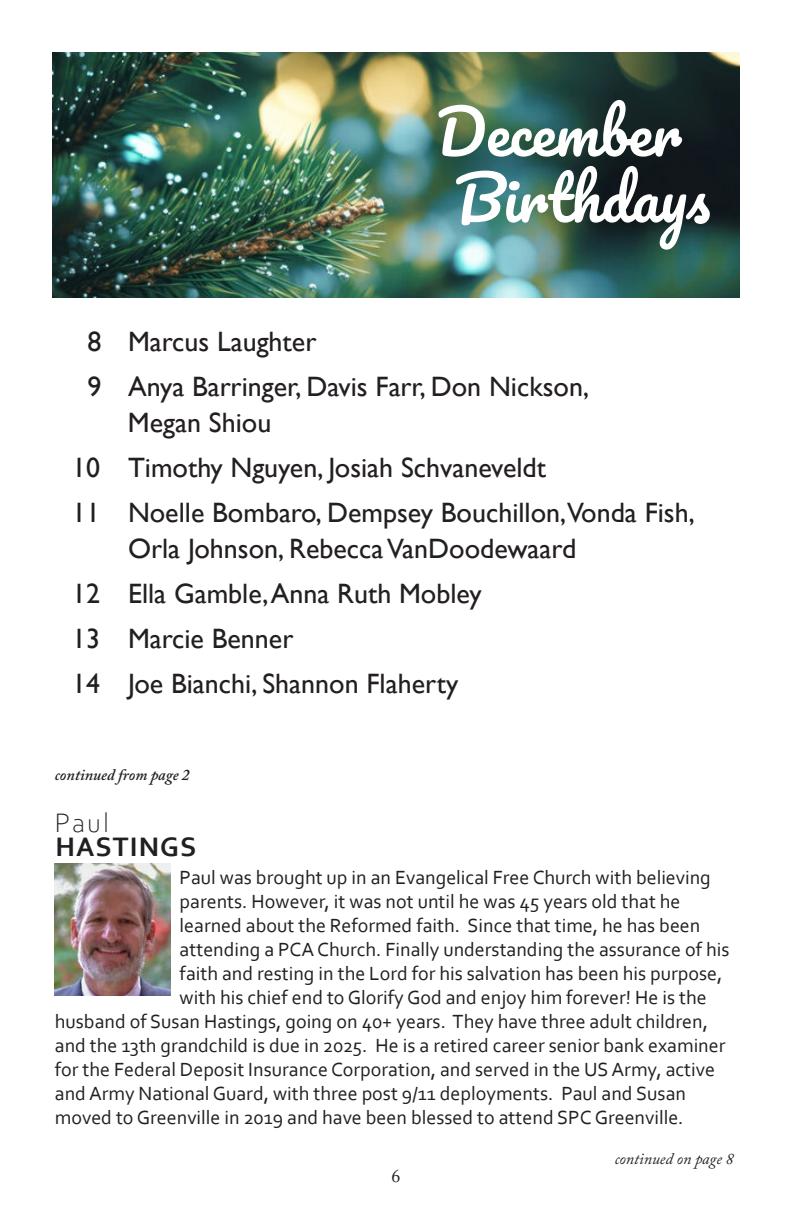
<style>
.page{position:relative;width:792px;height:1224px;background:#fff}
.page>*{position:absolute;margin:0;border:0;box-sizing:border-box;transform-origin:0 0}
.t1{font:60px "Pacifico";color:#fff}
.t2{font:28px/36px "Gill Sans";color:#231f20}
.t3{font:700 28px "Corbel";letter-spacing:.04em;color:#231f20}
.t4{font:300 28px "Corbel";color:#231f20}
.t5{font:20px "Corbel";color:#231f20}
.t6{font:18px "Adobe Caslon Pro";color:#231f20}
.t7{font:italic 600 16px "Adobe Caslon Pro";color:#231f20}
.t8{font:italic 16px "Adobe Caslon Pro";color:#231f20}
</style>
<div class="page">
<img style="left:53px;top:53px;width:686px;height:244px">
<img style="left:55px;top:864px;width:116px;height:132px">
<p class="t1" style="left:436px;top:101px;width:247px">December</p>
<p class="t1" style="left:455px;top:167px;width:257px">Birthdays</p>
<p class="t2" style="left:88px;top:324px;width:230px">8 Marcus Laughter</p>
<p class="t2" style="left:128px;top:369px;width:463px;text-indent:-40px">9 Anya Barringer, Davis Farr, Don Nickson,<br>Megan Shiou</p>
<p class="t2" style="left:72px;top:450px;width:476px">10 Timothy Nguyen, Josiah Schvaneveldt</p>
<p class="t2" style="left:128px;top:495px;width:568px;text-indent:-56px">11 Noelle Bombaro, Dempsey Bouchillon,Vonda Fish,<br>Orla Johnson, Rebecca VanDoodewaard</p>
<p class="t2" style="left:72px;top:576px;width:411px">12 Ella Gamble, Anna Ruth Mobley</p>
<p class="t2" style="left:72px;top:621px;width:223px">13 Marcie Benner</p>
<p class="t2" style="left:72px;top:666px;width:388px">14 Joe Bianchi, Shannon Flaherty</p>
<p class="t7" style="left:55px;top:765px;width:137px">continued from page 2</p>
<p class="t4" style="left:55px;top:805px;width:56px">Paul</p>
<p class="t3" style="left:55px;top:829px;width:142px">HASTINGS</p>
<p class="t5" style="left:180px;top:865px;width:533px">Paul was brought up in an Evangelical Free Church with believing</p>
<p class="t5" style="left:180px;top:889px;width:502px">parents. However, it was not until he was 45 years old that he</p>
<p class="t5" style="left:180px;top:913px;width:522px">learned about the Reformed faith. Since that time, he has been</p>
<p class="t5" style="left:180px;top:937px;width:551px">attending a PCA Church. Finally understanding the assurance of his</p>
<p class="t5" style="left:180px;top:961px;width:544px">faith and resting in the Lord for his salvation has been his purpose,</p>
<p class="t5" style="left:180px;top:985px;width:528px">with his chief end to Glorify God and enjoy him forever! He is the</p>
<p class="t5" style="left:55px;top:1009px;width:655px">husband of Susan Hastings, going on 40+ years. They have three adult children,</p>
<p class="t5" style="left:55px;top:1033px;width:672px">and the 13th grandchild is due in 2025. He is a retired career senior bank examiner</p>
<p class="t5" style="left:55px;top:1057px;width:662px">for the Federal Deposit Insurance Corporation, and served in the US Army, active</p>
<p class="t5" style="left:55px;top:1081px;width:633px">and Army National Guard, with three post 9/11 deployments. Paul and Susan</p>
<p class="t5" style="left:55px;top:1105px;width:630px">moved to Greenville in 2019 and have been blessed to attend SPC Greenville.</p>
<p class="t8" style="left:615px;top:1149px;width:120px">continued on page 8</p>
<p class="t6" style="left:392px;top:1166px;width:10px">6</p>
</div>
